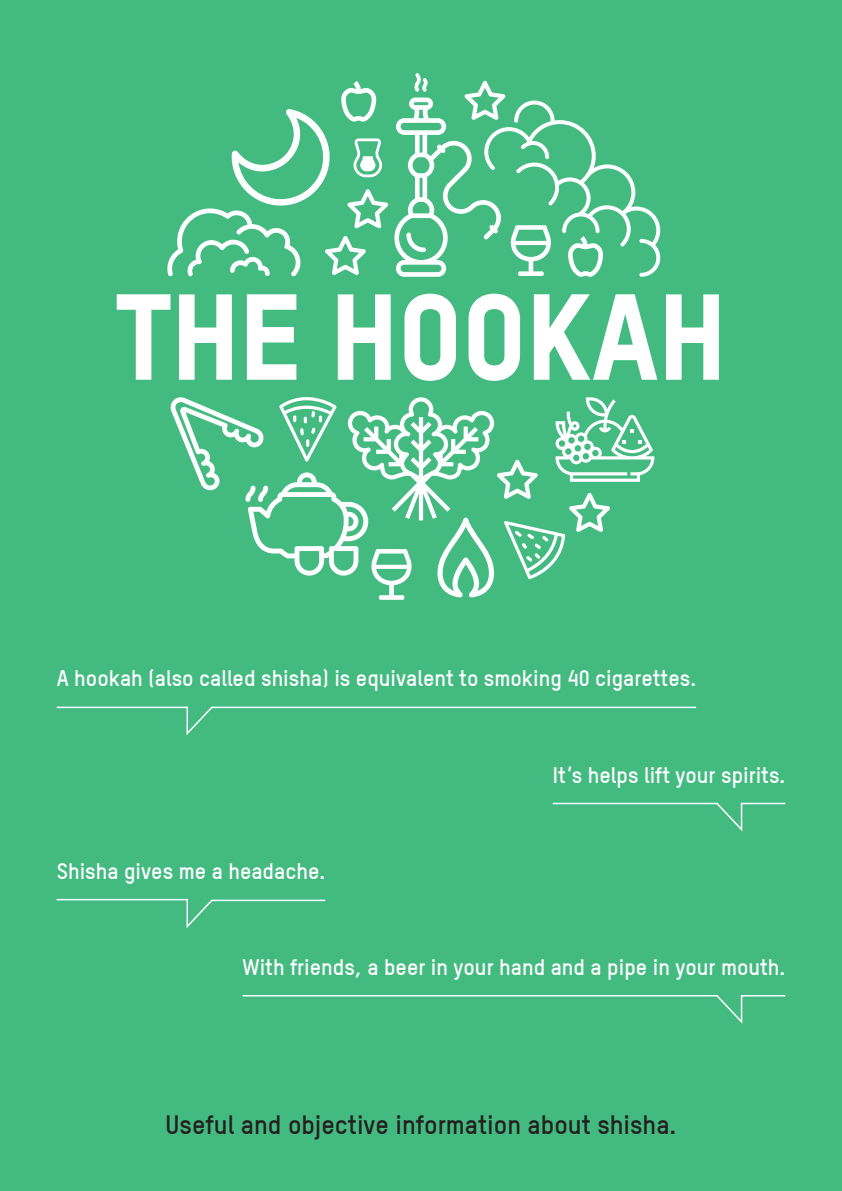
<style>
.page{position:relative;width:842px;height:1191px;background:#43bb80}
.page>*{position:absolute;margin:0;border:0;box-sizing:border-box;transform-origin:0 0}
.t1{font:800 120px "TSTARW00";color:#fff}
.t2{font:700 26px "TSTARW00";color:#231f20}
.t3{font:700 22px "TSTARW00";color:#fff}
</style>
<div class="page">
<svg style="left:56px;top:706px;width:641px;height:30px"></svg>
<svg style="left:242px;top:995px;width:544px;height:29px"></svg>
<svg style="left:552px;top:802px;width:234px;height:30px"></svg>
<svg style="left:56px;top:898px;width:270px;height:31px"></svg>
<svg style="left:167px;top:81px;width:221px;height:195px"></svg>
<svg style="left:394px;top:73px;width:266px;height:204px"></svg>
<svg style="left:171px;top:397px;width:483px;height:203px"></svg>
<h1 class="t1" style="left:116px;top:263px;width:612px">THE HOOKAH</h1>
<p class="t3" style="left:57px;top:665px;width:641px">A hookah (also called shisha) is equivalent to smoking 40 cigarettes.</p>
<p class="t3" style="left:57px;top:857px;width:270px">Shisha gives me a headache.</p>
<p class="t3" style="left:553px;top:761px;width:234px">It’s helps lift your spirits.</p>
<p class="t3" style="left:243px;top:953px;width:544px">With friends, a beer in your hand and a pipe in your mouth.</p>
<p class="t2" style="left:166px;top:1109px;width:512px">Useful and objective information about shisha.</p>
</div>
